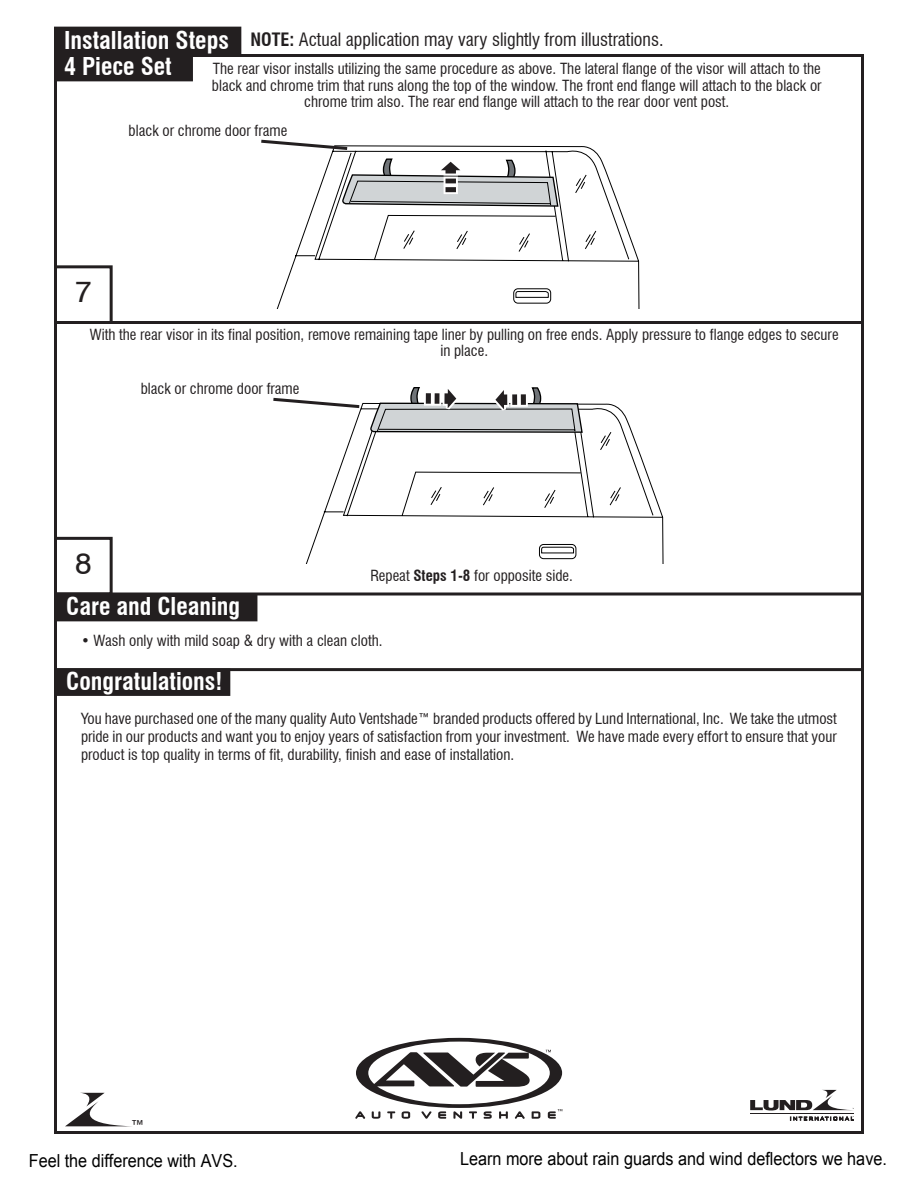
<style>
.page{position:relative;width:918px;height:1188px;background:#fff}
.page>*{position:absolute;margin:0;border:0;box-sizing:border-box;transform-origin:0 0}
.t1{font:30px "Swiss 721 BT";color:#231f20}
.t2{font:700 condensed 24px "Swiss 721 BT";color:#fff}
.t3{font:condensed 18px "Swiss 721 BT";color:#231f20}
.t4{font:18px "Arial";color:#000;scale:.9 1}
.t5{font:condensed 15px/16.5px "Swiss 721 BT";color:#231f20;text-align:center}
.s1{font-weight:700;font-size:24px;color:#fff}
.s2{font-weight:700}
</style>
<div class="page">
<div style="left:55px;top:27px;width:186px;height:26px;background:#231f20"></div>
<div style="left:54px;top:27px;width:187px;height:27px;border:2px solid #231f20"></div>
<hr style="left:54px;top:321px;width:810px;height:3px;background:#231f20">
<div style="left:55px;top:595px;width:202px;height:26px;background:#231f20"></div>
<hr style="left:54px;top:668px;width:810px;height:3px;background:#231f20">
<div style="left:55px;top:669px;width:175px;height:26px;background:#231f20"></div>
<div style="left:54px;top:669px;width:176px;height:27px;border:2px solid #231f20"></div>
<svg style="left:355px;top:1038px;width:207px;height:81px"></svg>
<svg style="left:65px;top:1093px;width:60px;height:33px"></svg>
<hr style="left:750px;top:1113px;width:104px;height:1px;background:#231f20">
<svg style="left:790px;top:1116px;width:64px;height:4px"></svg>
<svg style="left:750px;top:1090px;width:104px;height:20px"></svg>
<div style="left:54px;top:265px;width:59px;height:59px;border:3px solid #231f20"></div>
<div style="left:55px;top:55px;width:137px;height:26px;background:#231f20"></div>
<div style="left:54px;top:54px;width:139px;height:27px;border:2px solid #231f20"></div>
<svg style="left:277px;top:145px;width:363px;height:163px"></svg>
<svg style="left:261px;top:139px;width:89px;height:13px"></svg>
<svg style="left:342px;top:159px;width:217px;height:49px"></svg>
<svg style="left:54px;top:592px;width:810px;height:4px;background:#534f50"></svg>
<div style="left:54px;top:537px;width:59px;height:58px;border:3px solid #231f20"></div>
<svg style="left:305px;top:402px;width:359px;height:162px"></svg>
<svg style="left:273px;top:397px;width:89px;height:13px"></svg>
<svg style="left:370px;top:387px;width:214px;height:47px"></svg>
<p class="t3" style="left:64px;top:29px;width:601px"><span class="s1">Installation Steps</span> <span class="s2">NOTE:</span> Actual application may vary slightly from illustrations.</p>
<h2 class="t2" style="left:64px;top:52px;width:109px">4 Piece Set</h2>
<p class="t5" style="left:212px;top:61px;width:611px">The rear visor installs utilizing the same procedure as above. The lateral flange of the visor will attach to the black and chrome trim that runs along the top of the window. The front end flange will attach to the black or chrome trim also. The rear end flange will attach to the rear door vent post.</p>
<p class="t5" style="left:129px;top:122px;width:160px">black or chrome door frame</p>
<h1 class="t1" style="left:75px;top:273px;width:18px">7</h1>
<p class="t5" style="left:90px;top:326px;width:750px">With the rear visor in its final position, remove remaining tape liner by pulling on free ends. Apply pressure to flange edges to secure in place.</p>
<p class="t5" style="left:141px;top:380px;width:160px">black or chrome door frame</p>
<h1 class="t1" style="left:75px;top:545px;width:18px">8</h1>
<p class="t5" style="left:370px;top:567px;width:204px">Repeat <span class="s2">Steps 1-8</span> for opposite side.</p>
<h2 class="t2" style="left:66px;top:592px;width:176px">Care and Cleaning</h2>
<p class="t5" style="left:81px;top:632px;width:303px">• Wash only with mild soap &amp; dry with a clean cloth.</p>
<h2 class="t2" style="left:66px;top:667px;width:158px">Congratulations!</h2>
<p class="t5" style="left:81px;top:709px;width:758px;line-height:18px;text-align:justify">You have purchased one of the many quality Auto Ventshade™ branded products offered by Lund International, Inc. We take the utmost pride in our products and want you to enjoy years of satisfaction from your investment. We have made every effort to ensure that your product is top quality in terms of fit, durability, finish and ease of installation.</p>
<p class="t3" style="left:130px;top:1115px;width:16px">™</p>
<p class="t4" style="left:29px;top:1148px;width:234px">Feel the difference with AVS.</p>
<p class="t4" style="left:460px;top:1146px;width:476px">Learn more about rain guards and wind deflectors we have.</p>
</div>
